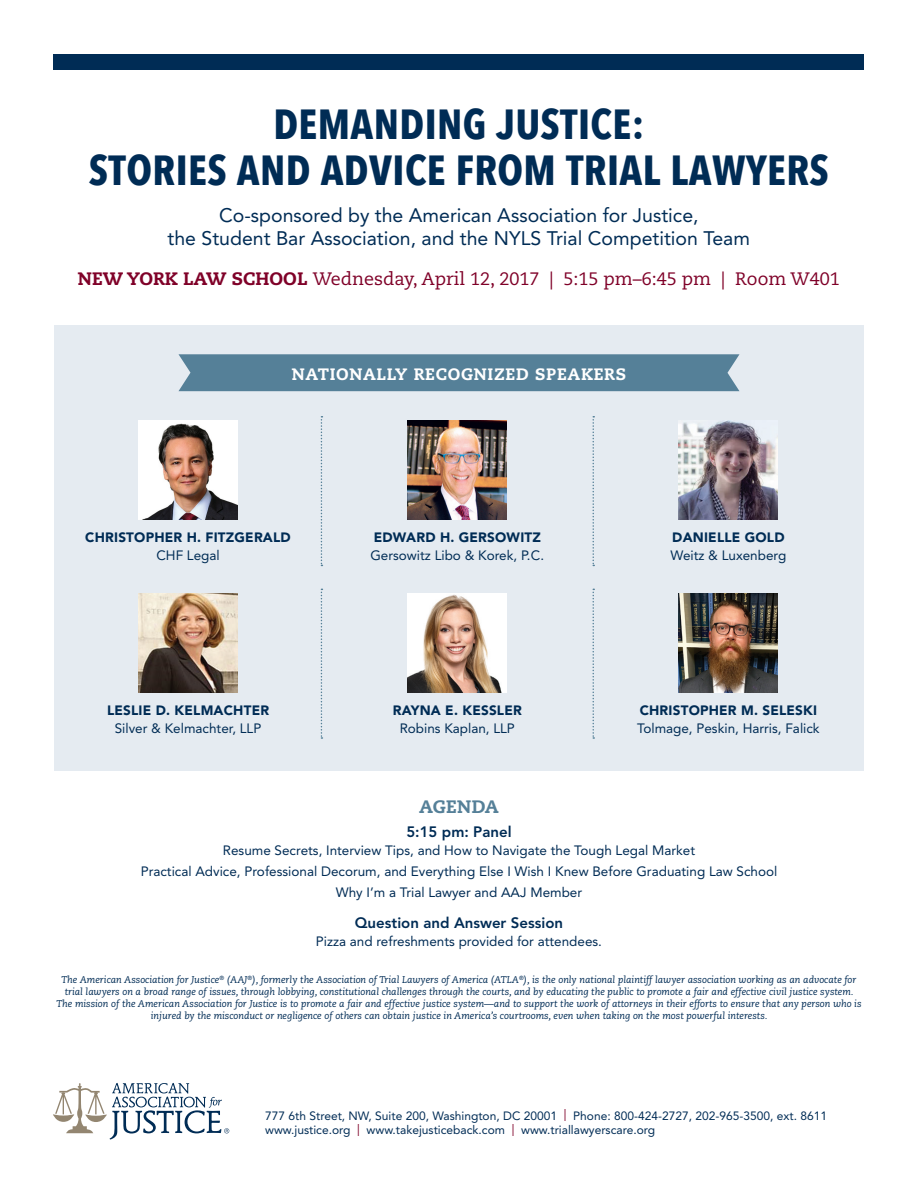
<style>
.page{position:relative;width:918px;height:1188px;background:#fff}
.page>*{position:absolute;margin:0;border:0;box-sizing:border-box;transform-origin:0 0}
.t1{font:700 42px/45.6px "Avenir Next Condensed";letter-spacing:.01em;color:#002c55;text-align:center}
.t2{font:19.5px/23.4px "Avenir LT Std";color:#002c55;text-align:center}
.t3{font:18px "Caecilia LT Std";color:#7f0128}
.t4{font:800 18px "Caecilia LT Std";letter-spacing:.015em;color:#558098}
.t5{font:800 16.5px "Caecilia LT Std";letter-spacing:.045em;color:#fff}
.t6{font:800 15px "Avenir LT Std";color:#002c55}
.t7{font:13.5px/21px "Avenir LT Std";color:#002c55;text-align:center}
.t8{font:900 13.5px "Avenir LT Std";letter-spacing:.015em;color:#002c55}
.t9{font:12px/14.4px "Avenir LT Std";color:#002c55}
.t10{font:italic 9.75px/11.7px "Caecilia LT Std";color:#002c55;text-align:center}
.s1{font-weight:800}
.s2{color:#7f0128}
</style>
<div class="page">
<div style="left:54px;top:326px;width:810px;height:445px;background:#e5ebf1"></div>
<svg style="left:53px;top:1083px;width:176px;height:57px"></svg>
<div style="left:54px;top:54px;width:810px;height:16px;background:#002c55"></div>
<img style="left:139px;top:421px;width:99px;height:99px">
<img style="left:139px;top:593px;width:99px;height:99px">
<img style="left:408px;top:421px;width:99px;height:99px">
<img style="left:408px;top:593px;width:99px;height:99px">
<img style="left:679px;top:421px;width:99px;height:99px">
<img style="left:679px;top:593px;width:99px;height:99px">
<svg style="left:321px;top:416px;width:1px;height:150px"></svg>
<svg style="left:321px;top:589px;width:1px;height:150px"></svg>
<svg style="left:592px;top:416px;width:2px;height:150px"></svg>
<svg style="left:592px;top:589px;width:2px;height:150px"></svg>
<div style="left:178px;top:354px;width:562px;height:37px;background:#558098"></div>
<h1 class="t1" style="left:89px;top:101px;width:741px">DEMANDING JUSTICE:<br>STORIES AND ADVICE FROM TRIAL LAWYERS</h1>
<h2 class="t2" style="left:168px;top:203px;width:584px">Co-sponsored by the American Association for Justice,<br>the Student Bar Association, and the NYLS Trial Competition Team</h2>
<h3 class="t3" style="left:78px;top:268px;width:763px"><span class="s1">NEW YORK LAW SCHOOL</span> Wednesday, April 12, 2017 | 5:15 pm–6:45 pm | Room W401</h3>
<h3 class="t5" style="left:292px;top:364px;width:336px">NATIONALLY RECOGNIZED SPEAKERS</h3>
<h3 class="t8" style="left:85px;top:529px;width:207px">CHRISTOPHER H. FITZGERALD</h3>
<h3 class="t7" style="left:156px;top:545px;width:65px">CHF Legal</h3>
<h3 class="t8" style="left:107px;top:702px;width:164px">LESLIE D. KELMACHTER</h3>
<h3 class="t7" style="left:115px;top:718px;width:148px">Silver &amp; Kelmachter, LLP</h3>
<h3 class="t8" style="left:374px;top:529px;width:169px">EDWARD H. GERSOWITZ</h3>
<h3 class="t7" style="left:370px;top:545px;width:175px">Gersowitz Libo &amp; Korek, P.C.</h3>
<h3 class="t8" style="left:393px;top:702px;width:131px">RAYNA E. KESSLER</h3>
<h3 class="t7" style="left:400px;top:718px;width:117px">Robins Kaplan, LLP</h3>
<h3 class="t8" style="left:672px;top:529px;width:114px">DANIELLE GOLD</h3>
<h3 class="t7" style="left:671px;top:545px;width:117px">Weitz &amp; Luxenberg</h3>
<h3 class="t8" style="left:640px;top:702px;width:179px">CHRISTOPHER M. SELESKI</h3>
<h3 class="t7" style="left:637px;top:718px;width:184px">Tolmage, Peskin, Harris, Falick</h3>
<h3 class="t4" style="left:419px;top:795px;width:81px">AGENDA</h3>
<h3 class="t6" style="left:406px;top:823px;width:107px">5:15 pm: Panel</h3>
<h3 class="t7" style="left:141px;top:840px;width:638px">Resume Secrets, Interview Tips, and How to Navigate the Tough Legal Market<br>Practical Advice, Professional Decorum, and Everything Else I Wish I Knew Before Graduating Law School<br>Why I’m a Trial Lawyer and AAJ Member</h3>
<h3 class="t6" style="left:355px;top:914px;width:210px">Question and Answer Session</h3>
<h3 class="t7" style="left:316px;top:931px;width:288px">Pizza and refreshments provided for attendees.</h3>
<p class="t10" style="left:56px;top:974px;width:807px">The American Association for Justice<sup>®</sup> (AAJ<sup>®</sup>), formerly the Association of Trial Lawyers of America (ATLA<sup>®</sup>), is the only national plaintiff lawyer association working as an advocate for trial lawyers on a broad range of issues, through lobbying, constitutional challenges through the courts, and by educating the public to promote a fair and effective civil justice system.<br>The mission of the American Association for Justice is to promote a fair and effective justice system—and to support the work of attorneys in their efforts to ensure that any person who is injured by the misconduct or negligence of others can obtain justice in America’s courtrooms, even when taking on the most powerful interests.</p>
<p class="t9" style="left:265px;top:1108px;width:563px">777 6th Street, NW, Suite 200, Washington, DC 20001 <span class="s2">|</span> Phone: 800-424-2727, 202-965-3500, ext. 8611 www.justice.org <span class="s2">|</span> www.takejusticeback.com <span class="s2">|</span> www.triallawyerscare.org</p>
</div>
